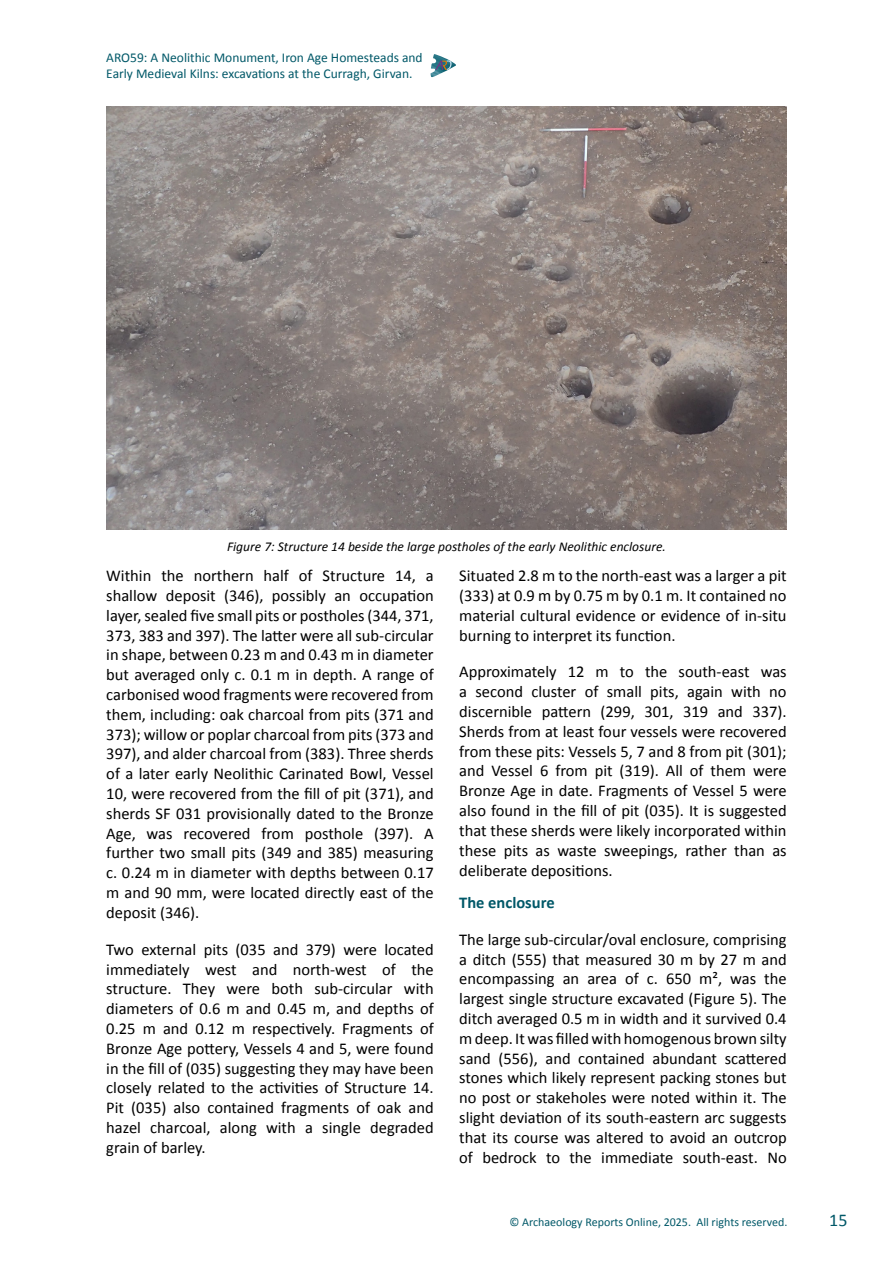
<style>
.page{position:relative;width:893px;height:1263px;background:#fff}
.page>*{position:absolute;margin:0;border:0;box-sizing:border-box;transform-origin:0 0}
.t1{font:18px "Calibri";color:#005868}
.t2{font:16.5px/19.8px "Calibri";color:#000;text-align:justify}
.t3{font:700 16.5px "Calibri";color:#005868}
.t4{font:13.5px/16.2px "Calibri";color:#005868}
.t5{font:italic 13.5px "Calibri";color:#000}
.t6{font:12px "Calibri";color:#005868}
</style>
<div class="page">
<img style="left:430px;top:54px;width:26px;height:23px">
<svg style="left:435px;top:60px;width:17px;height:10px"></svg>
<img style="left:106px;top:106px;width:681px;height:423px">
<p class="t4" style="left:106px;top:49px;width:318px">ARO59: A Neolithic Monument, Iron Age Homesteads and<br>Early Medieval Kilns: excavations at the Curragh, Girvan.</p>
<p class="t5" style="left:227px;top:538px;width:440px">Figure 7: Structure 14 beside the large postholes of the early Neolithic enclosure.</p>
<p class="t2" style="left:106px;top:565px;width:329px">Within the northern half of Structure 14, a shallow deposit (346), possibly an occupation layer, sealed five small pits or postholes (344, 371, 373, 383 and 397). The latter were all sub-circular in shape, between 0.23 m and 0.43 m in diameter but averaged only c. 0.1 m in depth. A range of carbonised wood fragments were recovered from them, including: oak charcoal from pits (371 and 373); willow or poplar charcoal from pits (373 and 397), and alder charcoal from (383). Three sherds of a later early Neolithic Carinated Bowl, Vessel 10, were recovered from the fill of pit (371), and sherds SF 031 provisionally dated to the Bronze Age, was recovered from posthole (397). A further two small pits (349 and 385) measuring c. 0.24 m in diameter with depths between 0.17 m and 90 mm, were located directly east of the deposit (346).</p>
<p class="t2" style="left:106px;top:938px;width:329px">Two external pits (035 and 379) were located immediately west and north-west of the structure. They were both sub-circular with diameters of 0.6 m and 0.45 m, and depths of 0.25 m and 0.12 m respectively. Fragments of Bronze Age pottery, Vessels 4 and 5, were found in the fill of (035) suggesting they may have been closely related to the activities of Structure 14.<br>Pit (035) also contained fragments of oak and hazel charcoal, along with a single degraded grain of barley.</p>
<p class="t2" style="left:459px;top:565px;width:329px">Situated 2.8 m to the north-east was a larger a pit (333) at 0.9 m by 0.75 m by 0.1 m. It contained no material cultural evidence or evidence of in-situ burning to interpret its function.</p>
<p class="t2" style="left:459px;top:661px;width:329px">Approximately 12 m to the south-east was a second cluster of small pits, again with no discernible pattern (299, 301, 319 and 337).<br>Sherds from at least four vessels were recovered from these pits: Vessels 5, 7 and 8 from pit (301); and Vessel 6 from pit (319). All of them were Bronze Age in date. Fragments of Vessel 5 were also found in the fill of pit (035). It is suggested that these sherds were likely incorporated within these pits as waste sweepings, rather than as deliberate depositions.</p>
<p class="t3" style="left:459px;top:892px;width:97px">The enclosure</p>
<p class="t2" style="left:459px;top:929px;width:329px">The large sub-circular/oval enclosure, comprising a ditch (555) that measured 30 m by 27 m and encompassing an area of c. 650 m², was the largest single structure excavated (Figure 5). The ditch averaged 0.5 m in width and it survived 0.4 m deep. It was filled with homogenous brown silty sand (556), and contained abundant scattered stones which likely represent packing stones but no post or stakeholes were noted within it. The slight deviation of its south-eastern arc suggests that its course was altered to avoid an outcrop of bedrock to the immediate south-east. No</p>
<p class="t6" style="left:509px;top:1215px;width:279px">© Archaeology Reports Online, 2025. All rights reserved.</p>
<p class="t1" style="left:829px;top:1209px;width:20px">15</p>
</div>
